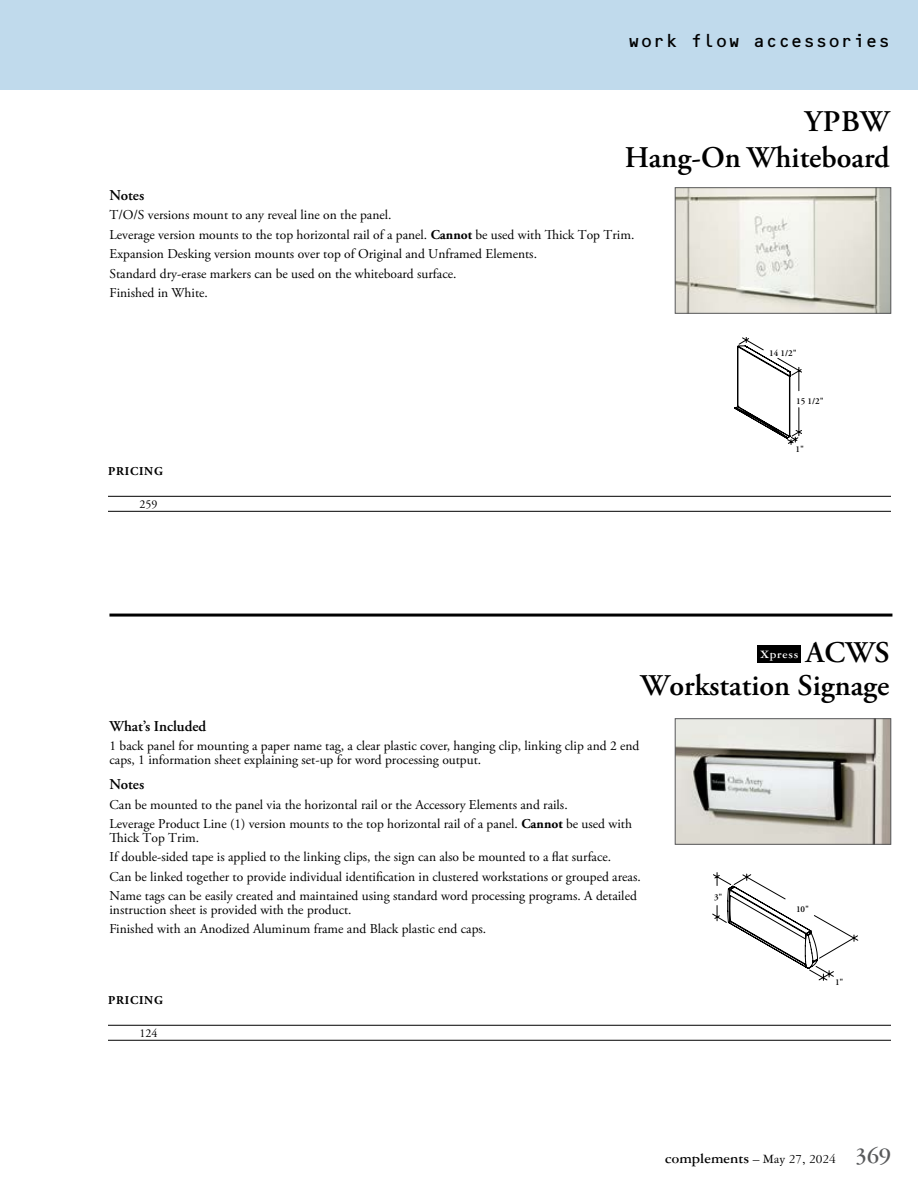
<style>
.page{position:relative;width:918px;height:1188px;background:#fff}
.page>*{position:absolute;margin:0;border:0;box-sizing:border-box;transform-origin:0 0}
.t1{font:600 30px/36px "Adobe Garamond Pro";color:#000;text-align:right}
.t2{font:18px "OCRB Std";letter-spacing:-.025em;color:#000}
.t3{font:700 15px "Garamond Three";color:#000}
.t4{font:600 15px "Adobe Garamond Pro";letter-spacing:-.02em;color:#000}
.t5{font:13.5px/19.5px "Adobe Garamond Pro";color:#000}
.t6{font:700 12px "Adobe Garamond Pro";letter-spacing:.065em;color:#000}
.t7{font:700 12px "Garamond Three";letter-spacing:.05em;color:#fff}
.t8{font:12px "Adobe Garamond Pro";color:#000}
.t9{font:600 9px "Adobe Garamond Pro";color:#000}
.s1{font-weight:700}
.s2{font-weight:400;font-size:13.5px}
.s3{font-size:24px;color:#58595b}
</style>
<div class="page">
<div style="left:0;top:0;width:918px;height:90px;background:#c0daec"></div>
<img style="left:677px;top:190px;width:212px;height:122px">
<div style="left:675px;top:188px;width:216px;height:126px;border:1px solid #58595b"></div>
<svg style="left:735px;top:337px;width:67px;height:108px"></svg>
<hr style="left:109px;top:614px;width:783px;height:3px;background:#000">
<div style="left:757px;top:646px;width:44px;height:17px;background:#000"></div>
<img style="left:677px;top:720px;width:212px;height:122px">
<div style="left:675px;top:718px;width:216px;height:126px;border:1px solid #58595b"></div>
<svg style="left:712px;top:872px;width:146px;height:109px"></svg>
<hr style="left:108px;top:496px;width:783px;height:1px;background:#000">
<hr style="left:108px;top:511px;width:783px;height:1px;background:#000">
<hr style="left:108px;top:1025px;width:783px;height:1px;background:#000">
<hr style="left:108px;top:1040px;width:783px;height:1px;background:#000">
<h2 class="t2" style="left:628px;top:31px;width:265px">work flow accessories</h2>
<h1 class="t1" style="left:625px;top:104px;width:266px">YPBW<br>Hang-On Whiteboard</h1>
<p class="t4" style="left:110px;top:186px;width:36px">Notes</p>
<p class="t5" style="left:110px;top:206px;width:526px">T/O/S versions mount to any reveal line on the panel.<br>Leverage version mounts to the top horizontal rail of a panel. <span class="s1">Cannot</span> be used with Thick Top Trim.<br>Expansion Desking version mounts over top of Original and Unframed Elements.<br>Standard dry-erase markers can be used on the whiteboard surface.<br>Finished in White.</p>
<p class="t6" style="left:108px;top:464px;width:56px">PRICING</p>
<p class="t8" style="left:139px;top:497px;width:19px">259</p>
<p class="t9" style="left:769px;top:348px;width:29px">14 1/2"</p>
<p class="t9" style="left:796px;top:396px;width:29px">15 1/2"</p>
<p class="t9" style="left:795px;top:444px;width:10px">1"</p>
<h1 class="t1" style="left:640px;top:637px;width:251px;line-height:33px">ACWS<br>Workstation Signage</h1>
<p class="t7" style="left:760px;top:648px;width:40px">Xpress</p>
<p class="t4" style="left:110px;top:717px;width:98px">What’s Included</p>
<p class="t5" style="left:110px;top:740px;width:532px;line-height:13.5px">1 back panel for mounting a paper name tag, a clear plastic cover, hanging clip, linking clip and 2 end caps, 1 information sheet explaining set-up for word processing output.</p>
<p class="t4" style="left:110px;top:776px;width:36px">Notes</p>
<p class="t5" style="left:110px;top:795px;width:524px">Can be mounted to the panel via the horizontal rail or the Accessory Elements and rails.<br>Leverage Product Line (1) version mounts to the top horizontal rail of a panel. <span class="s1">Cannot</span> be used with</p>
<p class="t5" style="left:110px;top:828px;width:533px">Thick Top Trim.<br>If double-sided tape is applied to the linking clips, the sign can also be mounted to a flat surface.<br>Can be linked together to provide individual identification in clustered workstations or grouped areas.<br>Name tags can be easily created and maintained using standard word processing programs. A detailed</p>
<p class="t5" style="left:110px;top:900px;width:378px">instruction sheet is provided with the product.<br>Finished with an Anodized Aluminum frame and Black plastic end caps.</p>
<p class="t6" style="left:108px;top:993px;width:56px">PRICING</p>
<p class="t8" style="left:139px;top:1026px;width:19px">124</p>
<p class="t9" style="left:714px;top:892px;width:10px">3"</p>
<p class="t9" style="left:796px;top:903px;width:15px">10"</p>
<p class="t9" style="left:835px;top:977px;width:10px">1"</p>
<p class="t3" style="left:665px;top:1150px;width:227px">complements <span class="s2">– May 27, 2024</span> <span class="s3">369</span></p>
</div>
